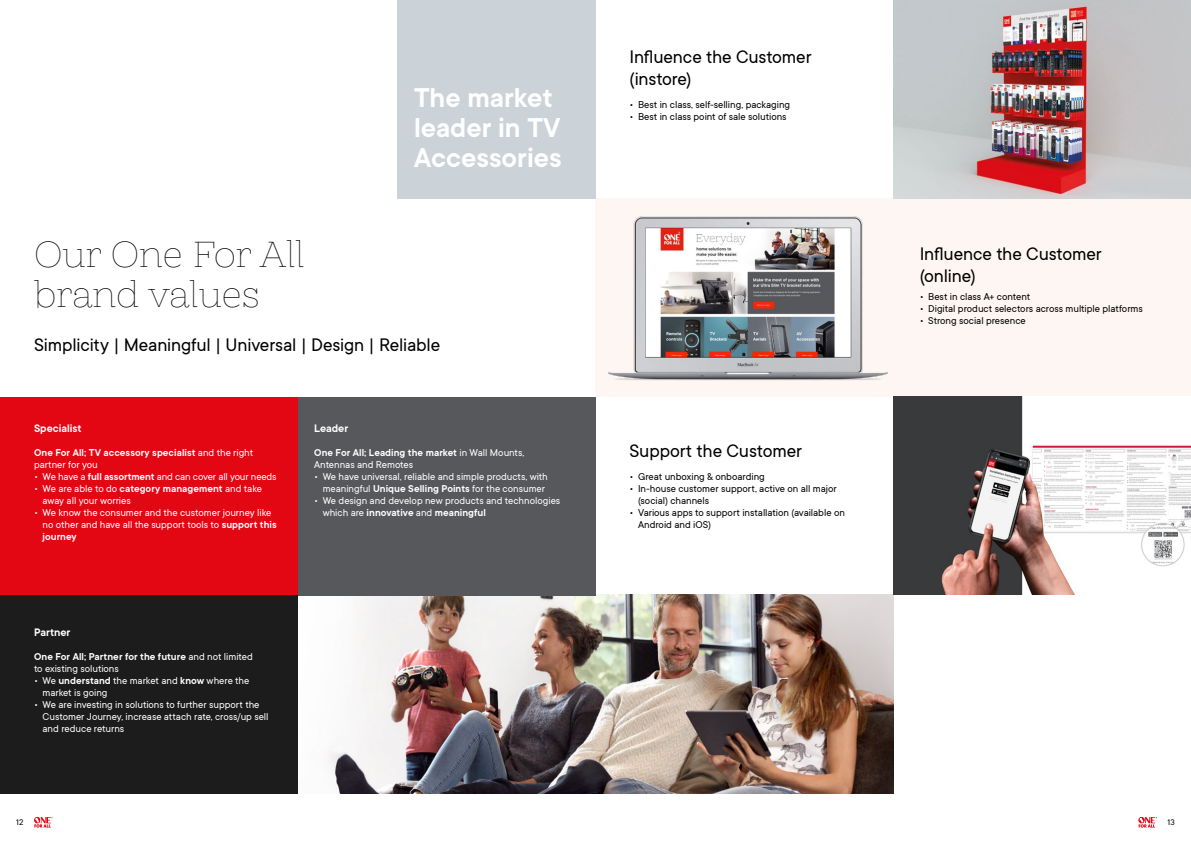
<style>
.page{position:relative;width:1191px;height:842px;background:#fff}
.page>*{position:absolute;margin:0;border:0;box-sizing:border-box;transform-origin:0 0}
.t1{font:200 36px/40px "Hernandez Niu";color:#000}
.t2{font:600 30px/30px "TT Commons";color:#fff}
.t3{font:20px/22px "TT Commons";letter-spacing:-.005em;color:#000}
.t4{font:600 12px "TT Commons";color:#fff}
.t5{font:11px/12px "TT Commons";letter-spacing:-.005em;color:#fff}
.t6{font:11px/12px "TT Commons";color:#000}
.t7{font:600 11px/12px "TT Commons";letter-spacing:.005em;color:#fff}
.t8{font:9px "TT Commons";color:#000}
.s1{font-weight:400}
.s2{font-weight:600}
</style>
<div class="page">
<svg style="left:34px;top:817px;width:19px;height:11px"></svg>
<svg style="left:1138px;top:817px;width:19px;height:11px"></svg>
<div style="left:595px;top:198px;width:596px;height:199px;background:#fef6f2"></div>
<img style="left:608px;top:216px;width:280px;height:164px">
<img style="left:298px;top:595px;width:595px;height:198px">
<div style="left:0;top:397px;width:298px;height:198px;background:#e30613"></div>
<div style="left:0;top:595px;width:298px;height:199px;background:#1c1c1c"></div>
<div style="left:298px;top:397px;width:297px;height:198px;background:#57585b"></div>
<img style="left:893px;top:0;width:298px;height:198px">
<img style="left:893px;top:397px;width:298px;height:198px">
<div style="left:397px;top:0;width:198px;height:198px;background:#ccd3d8"></div>
<h2 class="t2" style="left:414px;top:83px;width:149px">The market leader in TV<br>Accessories</h2>
<h1 class="t1" style="left:34px;top:234px;width:272px">Our One For All brand values</h1>
<h3 class="t3" style="left:34px;top:334px;width:408px">Simplicity | Meaningful | Universal | Design | Reliable</h3>
<p class="t4" style="left:34px;top:422px;width:49px">Specialist</p>
<p class="t7" style="left:34px;top:447px;width:221px">One For All; TV accessory specialist <span class="s1">and the right partner for you</span></p>
<p class="t5" style="left:34px;top:471px;width:244px">• We have a <span class="s2">full assortment</span> and can cover all your needs</p>
<p class="t5" style="left:43px;top:483px;width:221px;text-indent:-9px">• We are able to do <span class="s2">category management</span> and take away all your worries</p>
<p class="t5" style="left:43px;top:507px;width:236px;text-indent:-9px">• We know the consumer and the customer journey like no other and have all the support tools to <span class="s2">support this journey</span></p>
<p class="t4" style="left:34px;top:626px;width:38px">Partner</p>
<p class="t5" style="left:34px;top:651px;width:220px"><span class="s2">One For All; Partner for the future</span> and not limited to existing solutions</p>
<p class="t5" style="left:43px;top:675px;width:208px;text-indent:-9px">• We <span class="s2">understand</span> the market and <span class="s2">know</span> where the market is going</p>
<p class="t5" style="left:43px;top:699px;width:227px;text-indent:-9px">• We are investing in solutions to further support the<br>Customer Journey, increase attach rate, cross/up sell and reduce returns</p>
<p class="t4" style="left:314px;top:422px;width:36px">Leader</p>
<p class="t5" style="left:314px;top:447px;width:212px"><span class="s2">One For All; Leading the market</span> in Wall Mounts,<br>Antennas and Remotes</p>
<p class="t5" style="left:314px;top:471px;width:235px;text-align:center">• We have universal, reliable and simple products, with meaningful <span class="s2">Unique Selling Points</span> for the consumer</p>
<p class="t5" style="left:323px;top:495px;width:239px;text-indent:-9px">• We design and develop new products and technologies which are <span class="s2">innovative</span> and <span class="s2">meaningful</span></p>
<h3 class="t3" style="left:629px;top:46px;width:184px">Influence the Customer (instore)</h3>
<p class="t6" style="left:629px;top:99px;width:162px">• Best in class, self-selling, packaging</p>
<p class="t6" style="left:629px;top:111px;width:159px">• Best in class point of sale solutions</p>
<h3 class="t3" style="left:629px;top:440px;width:174px">Support the Customer</h3>
<p class="t6" style="left:629px;top:471px;width:137px">• Great unboxing &amp; onboarding</p>
<p class="t6" style="left:638px;top:483px;width:200px;text-indent:-9px">• In-house customer support, active on all major (social) channels</p>
<p class="t6" style="left:638px;top:507px;width:208px;text-indent:-9px">• Various apps to support installation (available on<br>Android and iOS)</p>
<h3 class="t3" style="left:919px;top:243px;width:184px">Influence the Customer (online)</h3>
<p class="t6" style="left:919px;top:291px;width:112px">• Best in class A+ content</p>
<p class="t6" style="left:919px;top:303px;width:225px">• Digital product selectors across multiple platforms</p>
<p class="t6" style="left:919px;top:315px;width:108px">• Strong social presence</p>
<p class="t8" style="left:16px;top:818px;width:9px">12</p>
<p class="t8" style="left:1167px;top:818px;width:9px">13</p>
</div>
